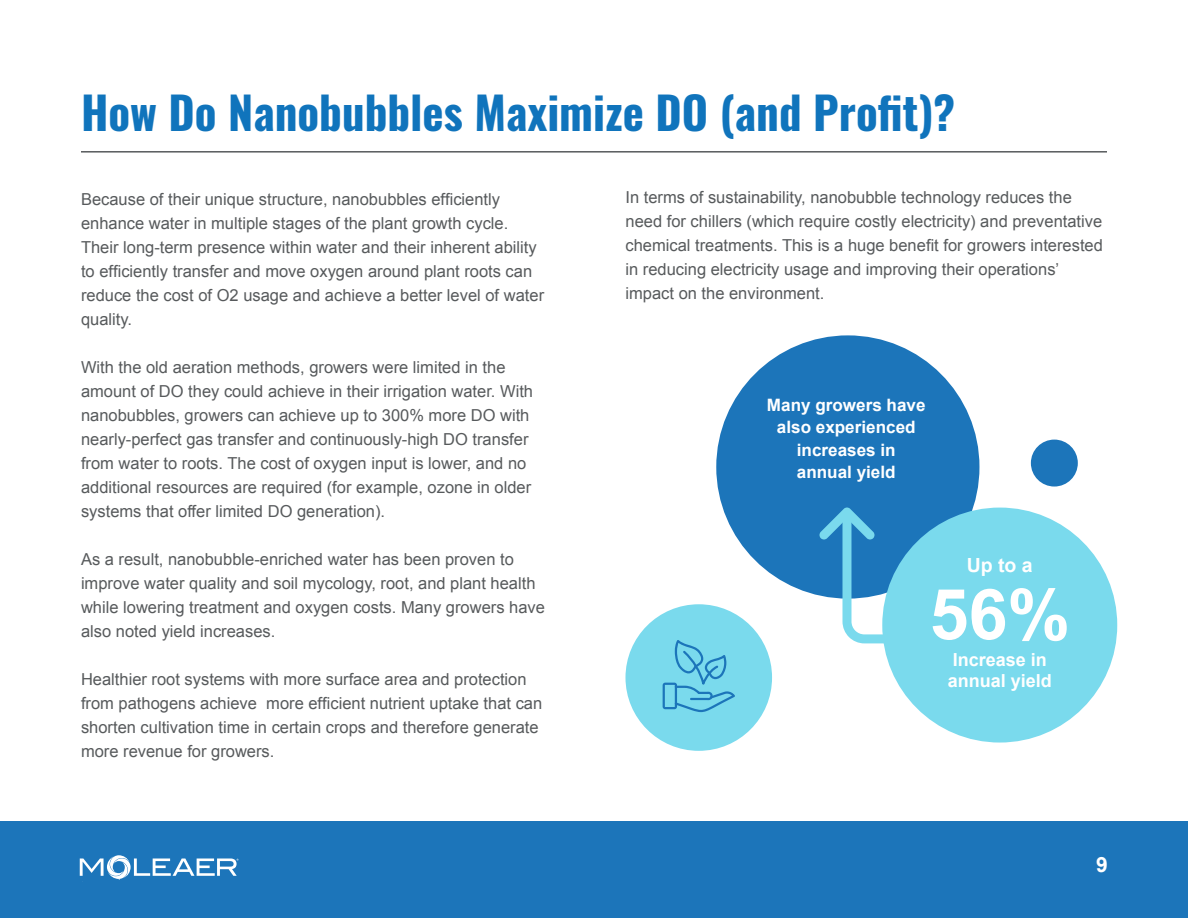
<style>
.page{position:relative;width:1188px;height:918px;background:#fff}
.page>*{position:absolute;margin:0;border:0;box-sizing:border-box;transform-origin:0 0}
.t1{font:700 70.2px "Arial";color:#fff}
.t2{font:700 45px "Oswald";color:#1074bc}
.t3{font:700 21px "Arial";color:#fff}
.t4{font:700 19.5px "Arial";color:#fff}
.t5{font:700 18px/21.6px "Arial";color:#fff}
.t6{font:700 17.1px/22.4px "Arial";color:#fff;text-align:center}
.t7{font:16.5px/24px "Arial";color:#575a5c}
</style>
<div class="page">
<div style="left:0;top:821px;width:1188px;height:97px;background:#1c75ba"></div>
<svg style="left:80px;top:855px;width:158px;height:24px"></svg>
<hr style="left:81px;top:151px;width:1026px;height:2px;background:#575a5c">
<div style="left:625px;top:604px;width:147px;height:147px;background:#7adaed;border-radius:50%"></div>
<div style="left:1031px;top:440px;width:47px;height:47px;background:#1c75ba;border-radius:50%"></div>
<div style="left:716px;top:335px;width:263px;height:264px;background:#1c75ba;border-radius:50%"></div>
<div style="left:882px;top:508px;width:235px;height:235px;background:#7adaed;border-radius:50%"></div>
<svg style="left:819px;top:507px;width:87px;height:136px"></svg>
<svg style="left:663px;top:640px;width:72px;height:72px"></svg>
<p class="t2" style="left:81px;top:89px;width:876px">How Do Nanobubbles Maximize DO (and Profit)?</p>
<p class="t7" style="left:81px;top:187px;width:465px">Because of their unique structure, nanobubbles efficiently enhance water in multiple stages of the plant growth cycle.<br>Their long-term presence within water and their inherent ability to efficiently transfer and move oxygen around plant roots can reduce the cost of O2 usage and achieve a better level of water quality.</p>
<p class="t7" style="left:81px;top:355px;width:454px">With the old aeration methods, growers were limited in the amount of DO they could achieve in their irrigation water. With nanobubbles, growers can achieve up to 300% more DO with nearly-perfect gas transfer and continuously-high DO transfer from water to roots. The cost of oxygen input is lower, and no additional resources are required (for example, ozone in older systems that offer limited DO generation).</p>
<p class="t7" style="left:81px;top:547px;width:466px">As a result, nanobubble-enriched water has been proven to improve water quality and soil mycology, root, and plant health while lowering treatment and oxygen costs. Many growers have also noted yield increases.</p>
<p class="t7" style="left:81px;top:667px;width:463px">Healthier root systems with more surface area and protection from pathogens achieve more efficient nutrient uptake that can shorten cultivation time in certain crops and therefore generate more revenue for growers.</p>
<p class="t7" style="left:626px;top:185px;width:479px">In terms of sustainability, nanobubble technology reduces the need for chillers (which require costly electricity) and preventative chemical treatments. This is a huge benefit for growers interested in reducing electricity usage and improving their operations’ impact on the environment.</p>
<p class="t6" style="left:767px;top:394px;width:160px">Many growers have also experienced increases in<br>annual yield</p>
<p class="t4" style="left:967px;top:552px;width:68px">Up to a</p>
<p class="t1" style="left:930px;top:565px;width:142px">56%</p>
<p class="t5" style="left:948px;top:649px;width:106px">Increase in annual yield</p>
<p class="t3" style="left:1096px;top:851px;width:13px">9</p>
</div>
